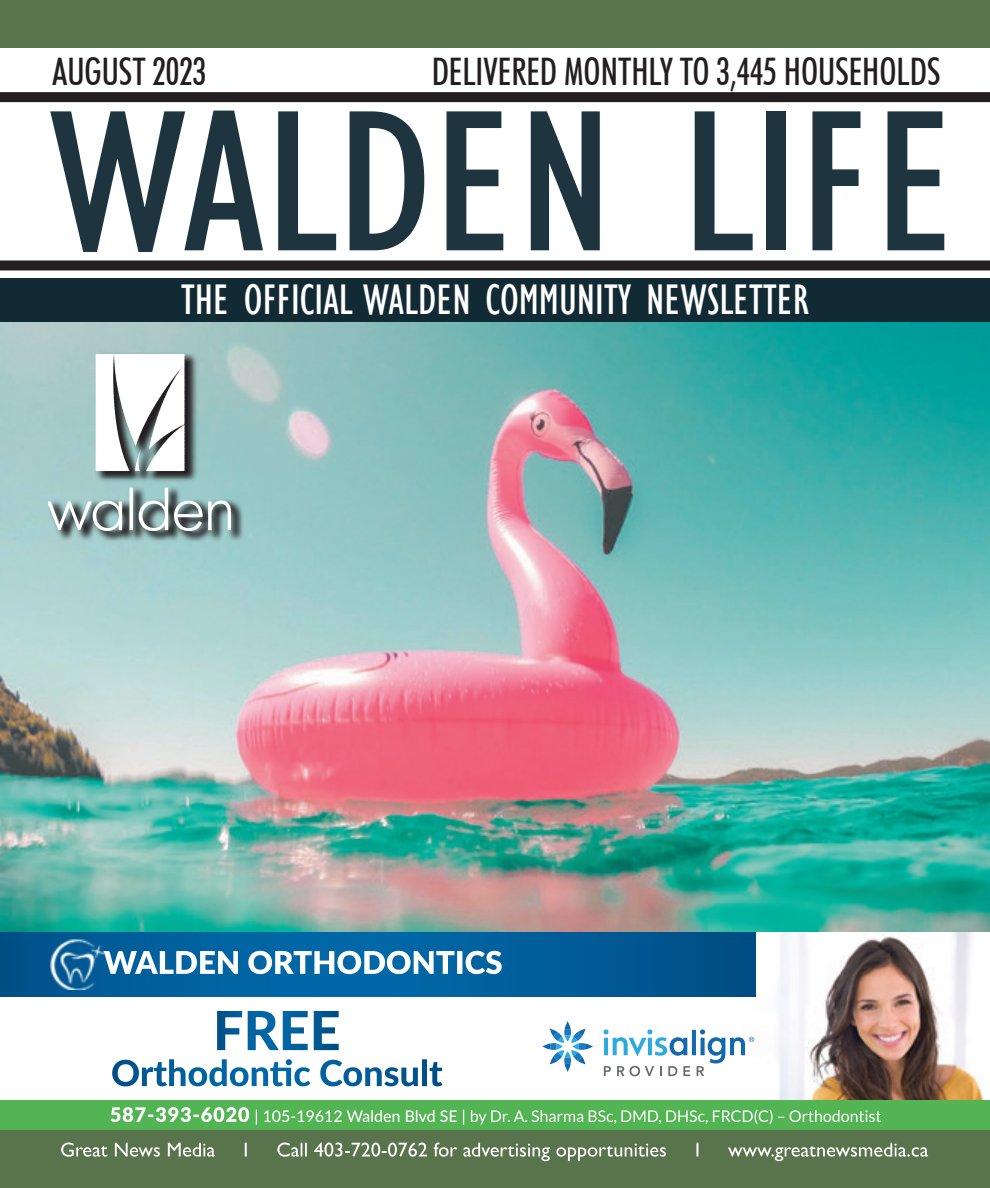
<style>
.page{position:relative;width:990px;height:1188px;background:#fff}
.page>*{position:absolute;margin:0;border:0;box-sizing:border-box;transform-origin:0 0}
.t1{font:condensed 208px "Gill Sans";color:#122a34;scale:1.11 1}
.t2{font:condensed 44px "Gill Sans";color:#fff}
.t3{font:500 condensed 38px "Futura BT";color:#231f20;scale:.92 1}
</style>
<div class="page">
<img style="left:0;top:322px;width:990px;height:610px">
<div style="left:0;top:1130px;width:990px;height:58px;background:#59734c"></div>
<div style="left:0;top:0;width:990px;height:48px;background:#59734c"></div>
<svg style="left:61px;top:1143px;width:867px;height:18px"></svg>
<div style="left:0;top:278px;width:990px;height:44px;background:#122a34"></div>
<div style="left:0;top:92px;width:990px;height:10px;background:#231f20"></div>
<div style="left:0;top:260px;width:990px;height:10px;background:#231f20"></div>
<svg style="left:47px;top:352px;width:197px;height:190px"></svg>
<img style="left:48px;top:355px;width:183px;height:176px">
<img style="left:744px;top:932px;width:240px;height:168px">
<svg style="left:0;top:932px;width:756px;height:64px"></svg>
<svg style="left:113px;top:1059px;width:314px;height:27px"></svg>
<svg style="left:217px;top:1011px;width:122px;height:39px"></svg>
<div style="left:0;top:1100px;width:990px;height:30px;background:#53b454"></div>
<img style="left:50px;top:938px;width:54px;height:52px">
<svg style="left:104px;top:951px;width:398px;height:23px"></svg>
<svg style="left:110px;top:1107px;width:771px;height:18px"></svg>
<svg style="left:542px;top:1021px;width:51px;height:51px"></svg>
<svg style="left:604px;top:1029px;width:150px;height:47px"></svg>
<p class="t3" style="left:52px;top:48px;width:169px">AUGUST 2023</p>
<p class="t3" style="left:432px;top:48px;width:555px">DELIVERED MONTHLY TO 3,445 HOUSEHOLDS</p>
<h1 class="t1" style="left:48px;top:60px;width:821px">WALDEN LIFE</h1>
<p class="t2" style="left:181px;top:274px;width:629px">THE OFFICIAL WALDEN COMMUNITY NEWSLETTER</p>
</div>
